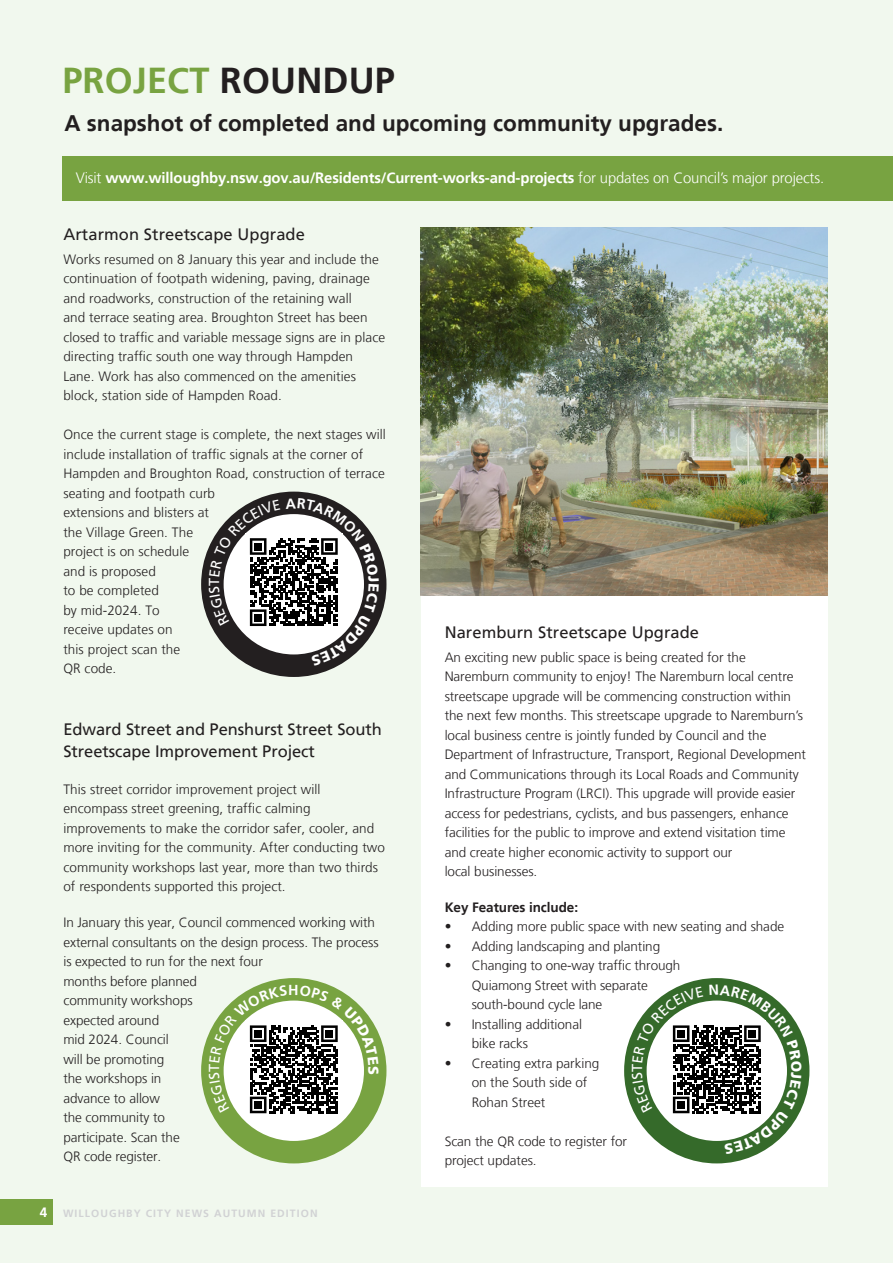
<style>
.page{position:relative;width:893px;height:1263px;background:#f1f8ee}
.page>*{position:absolute;margin:0;border:0;box-sizing:border-box;transform-origin:0 0}
.WCN_Story_Header{font:700 36px "Frutiger LT";letter-spacing:.005em;color:#78a341}
.WCN_Body_copy_sub-heading{font:700 22.5px "Frutiger LT";color:#231f20}
.WCN_Body_copy{font:16.5px/22.5px "Frutiger LT";letter-spacing:-.005em;color:#231f20}
.WCN_Body_copy-2{font:700 15px "Frutiger LT";letter-spacing:-.01em;color:#fff}
.WCN_Whats_inside_white_text{font:14.4px "Frutiger LT";color:#fff}
.WCN_Whats_inside_white_text-2{font:700 14.4px "Frutiger LT";color:#fff}
.WCN_Whats_inside_white_text-3{font:900 14.4px "Frutiger LT";color:#fff}
.WCN_Body_copy-3{font:300 13.5px/19.5px "Frutiger LT";letter-spacing:-.005em;color:#231f20}
.WCN_Body_copy-4{font:700 13.5px "Frutiger LT";letter-spacing:-.005em;color:#231f20}
.WCN_Body_copy_sub-heading-2{font:700 13.5px "Frutiger LT";color:#fff}
.WCN_Body_copy_sub-heading-3{font:700 10.5px "Frutiger LT";letter-spacing:.1em;color:#d1d2d4}
.s1{color:#231f20}
.s2{font-weight:300}
</style>
<div class="page">
<div style="left:421px;top:228px;width:406px;height:959px;background:#fff"></div>
<img style="left:421px;top:228px;width:406px;height:367px">
<div style="left:0;top:1199px;width:52px;height:26px;background:#78a341"></div>
<div style="left:201px;top:492px;width:185px;height:185px;background:#231f20;border-radius:50%"></div>
<div style="left:201px;top:978px;width:185px;height:185px;background:#78a341;border-radius:50%"></div>
<div style="left:624px;top:978px;width:185px;height:185px;background:#356a2a;border-radius:50%"></div>
<div style="left:224px;top:1000px;width:140px;height:141px;background:#fff;border-radius:50%"></div>
<div style="left:62px;top:156px;width:831px;height:45px;background:#78a341"></div>
<svg style="left:209px;top:498px;width:170px;height:168px"></svg>
<svg style="left:209px;top:985px;width:169px;height:128px"></svg>
<svg style="left:632px;top:985px;width:170px;height:169px"></svg>
<p class="WCN_Story_Header" style="left:62px;top:59px;width:334px">PROJECT <span class="s1">ROUNDUP</span></p>
<p class="WCN_Body_copy_sub-heading" style="left:64px;top:110px;width:660px">A snapshot of completed and upcoming community upgrades.</p>
<p class="WCN_Body_copy-2" style="left:76px;top:169px;width:750px"><span class="s2">Visit</span> www.willoughby.nsw.gov.au/Residents/Current-works-and-projects <span class="s2">for updates on Council’s major projects.</span></p>
<p class="WCN_Body_copy" style="left:63px;top:223px;width:243px">Artarmon Streetscape Upgrade</p>
<p class="WCN_Body_copy-3" style="left:63px;top:250px;width:323px">Works resumed on 8 January this year and include the continuation of footpath widening, paving, drainage and roadworks, construction of the retaining wall<br>and terrace seating area. Broughton Street has been closed to traffic and variable message signs are in place directing traffic south one way through Hampden Lane. Work has also commenced on the amenities block, station side of Hampden Road.</p>
<p class="WCN_Body_copy-3" style="left:63px;top:425px;width:324px">Once the current stage is complete, the next stages will include installation of traffic signals at the corner of<br>Hampden and Broughton Road, construction of terrace seating and footpath curb<br>extensions and blisters at<br>the Village Green. The<br>project is on schedule<br>and is proposed<br>to be completed<br>by mid-2024. To<br>receive updates on<br>this project scan the<br>QR code.</p>
<p class="WCN_Whats_inside_white_text" style="left:206px;top:586px;width:10px;rotate:-90deg">T</p>
<p class="WCN_Body_copy" style="left:445px;top:621px;width:256px">Naremburn Streetscape Upgrade</p>
<p class="WCN_Body_copy-3" style="left:445px;top:647px;width:363px">An exciting new public space is being created for the Naremburn community to enjoy! The Naremburn local centre streetscape upgrade will be commencing construction within the next few months. This streetscape upgrade to Naremburn’s local business centre is jointly funded by Council and the Department of Infrastructure, Transport, Regional Development and Communications through its Local Roads and Community Infrastructure Program (LRCI). This upgrade will provide easier access for pedestrians, cyclists, and bus passengers, enhance facilities for the public to improve and extend visitation time and create higher economic activity to support our<br>local businesses.</p>
<p class="WCN_Body_copy-4" style="left:445px;top:899px;width:135px">Key Features include:</p>
<p class="WCN_Body_copy-3" style="left:445px;top:917px;width:341px">• Adding more public space with new seating and shade</p>
<p class="WCN_Body_copy-3" style="left:445px;top:937px;width:217px">• Adding landscaping and planting</p>
<p class="WCN_Body_copy-3" style="left:472px;top:956px;width:210px;text-indent:-27px">• Changing to one-way traffic through<br>Quiamong Street with separate south-bound cycle lane</p>
<p class="WCN_Body_copy-3" style="left:472px;top:1015px;width:112px;text-indent:-27px">• Installing additional bike racks</p>
<p class="WCN_Body_copy-3" style="left:472px;top:1054px;width:129px;text-indent:-27px">• Creating extra parking on the South side of<br>Rohan Street</p>
<p class="WCN_Body_copy-3" style="left:445px;top:1132px;width:184px">Scan the QR code to register for project updates.</p>
<p class="WCN_Body_copy" style="left:63px;top:718px;width:320px">Edward Street and Penshurst Street South<br>Streetscape Improvement Project</p>
<p class="WCN_Body_copy-3" style="left:63px;top:780px;width:323px">This street corridor improvement project will encompass street greening, traffic calming improvements to make the corridor safer, cooler, and more inviting for the community. After conducting two community workshops last year, more than two thirds of respondents supported this project.</p>
<p class="WCN_Body_copy-3" style="left:63px;top:913px;width:317px">In January this year, Council commenced working with external consultants on the design process. The process is expected to run for the next four<br>months before planned<br>community workshops<br>expected around<br>mid 2024. Council<br>will be promoting<br>the workshops in<br>advance to allow<br>the community to<br>participate. Scan the<br>QR code register.</p>
<p class="WCN_Whats_inside_white_text-2" style="left:288px;top:981px;width:12px">H</p>
<p class="WCN_Whats_inside_white_text" style="left:206px;top:1072px;width:10px;rotate:-90deg">T</p>
<p class="WCN_Whats_inside_white_text-3" style="left:382px;top:1066px;width:10px;rotate:90deg">S</p>
<p class="WCN_Whats_inside_white_text" style="left:628px;top:1072px;width:10px;rotate:-90deg">T</p>
<p class="WCN_Body_copy_sub-heading-2" style="left:40px;top:1204px;width:9px">4</p>
<p class="WCN_Body_copy_sub-heading-3" style="left:63px;top:1207px;width:256px">WILLOUGHBY CITY NEWS AUTUMN EDITION</p>
</div>
